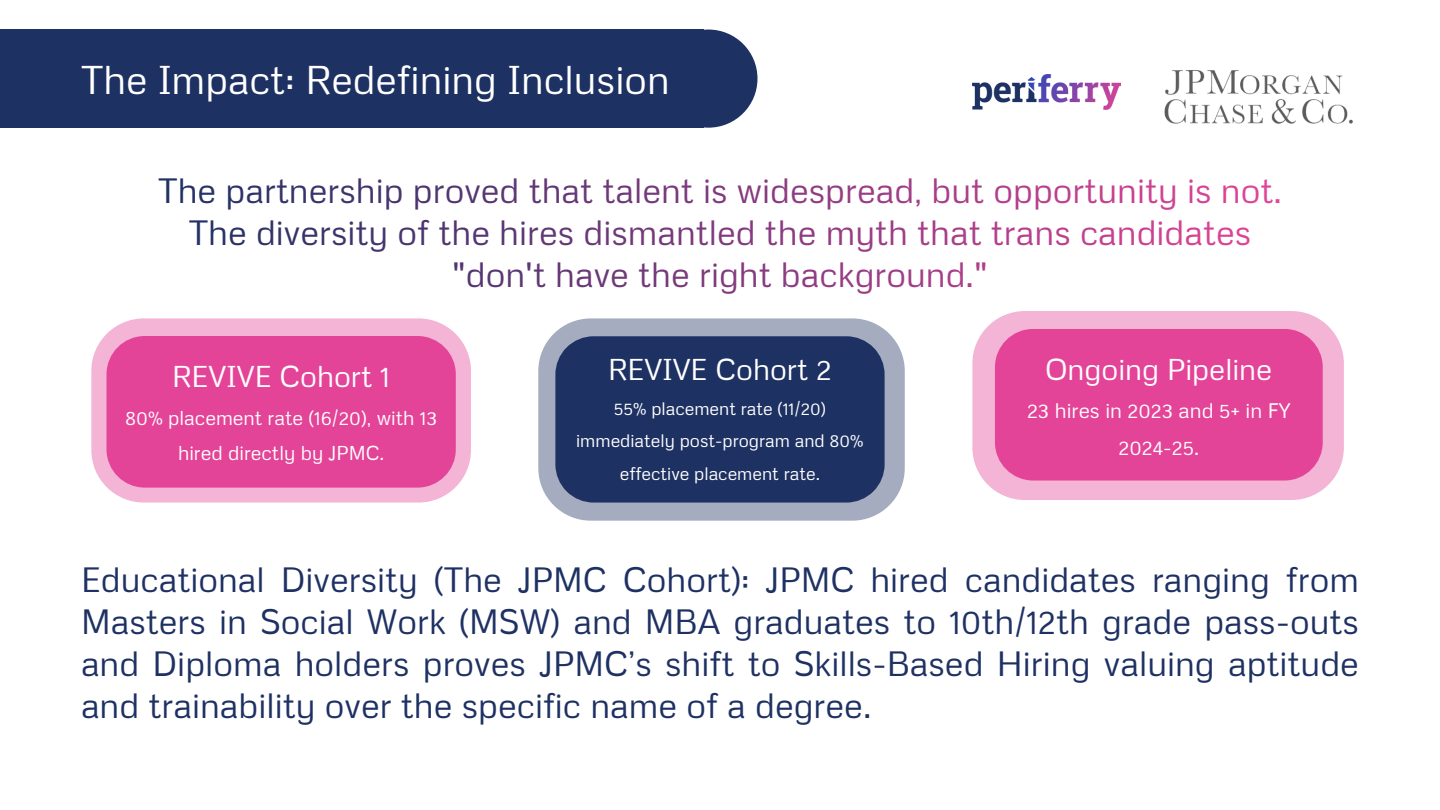
<style>
.page{position:relative;width:1440px;height:810px;background:#fff}
.page>*{position:absolute;margin:0;border:0;box-sizing:border-box;transform-origin:0 0}
.t1{font:40px "Metrophobic";color:#fff}
.t2{font:35px/42px "Metrophobic";color:#1e3163;text-align:justify}
.t3{font:30px "Metrophobic";color:#fff}
.t4{font:21px/37.5px "Metrophobic";color:#fff;text-align:center}
.t5{font:20px/35.2px "Metrophobic";color:#fff;text-align:center}
.t6{font:18px/32.2px "Metrophobic";color:#fff;text-align:center}
</style>
<div class="page">
<div style="left:0;top:30px;width:704px;height:98px;background:#1e3163"></div>
<div style="left:659px;top:30px;width:98px;height:98px;background:#1e3163"></div>
<svg style="left:91px;top:365px;width:380px;height:138px;background:#f5beda"></svg>
<div style="left:107px;top:336px;width:349px;height:152px;background:#e44498"></div>
<svg style="left:972px;top:365px;width:372px;height:135px;background:#f5bbd9"></svg>
<div style="left:995px;top:329px;width:328px;height:152px;background:#e44498"></div>
<svg style="left:538px;top:365px;width:367px;height:156px;background:#afb5c7"></svg>
<div style="left:555px;top:336px;width:330px;height:167px;background:#1e3163"></div>
<img style="left:972px;top:75px;width:148px;height:24px">
<img style="left:1165px;top:70px;width:188px;height:53px">
<svg style="left:91px;top:99px;width:1261px;height:266px"></svg>
<p class="t1" style="left:81px;top:54px;width:590px">The Impact: Redefining Inclusion</p>
<h4 class="t3" style="left:172px;top:357px;width:219px">REVIVE Cohort 1</h4>
<h3 class="t5" style="left:125px;top:399px;width:313px">80% placement rate (16/20), with 13 hired directly by JPMC.</h3>
<h3 class="t3" style="left:608px;top:350px;width:225px">REVIVE Cohort 2</h3>
<h4 class="t6" style="left:576px;top:392px;width:289px">55% placement rate (11/20) immediately post-program and 80% effective placement rate.</h4>
<h3 class="t3" style="left:1045px;top:350px;width:229px">Ongoing Pipeline</h3>
<p class="t4" style="left:1027px;top:391px;width:265px">23 hires in 2023 and 5+ in FY<br>2024-25.</p>
<h2 class="t2" style="left:81px;top:557px;width:1279px">Educational Diversity (The JPMC Cohort): JPMC hired candidates ranging from Masters in Social Work (MSW) and MBA graduates to 10th/12th grade pass-outs and Diploma holders proves JPMC’s shift to Skills-Based Hiring valuing aptitude and trainability over the specific name of a degree.</h2>
</div>
